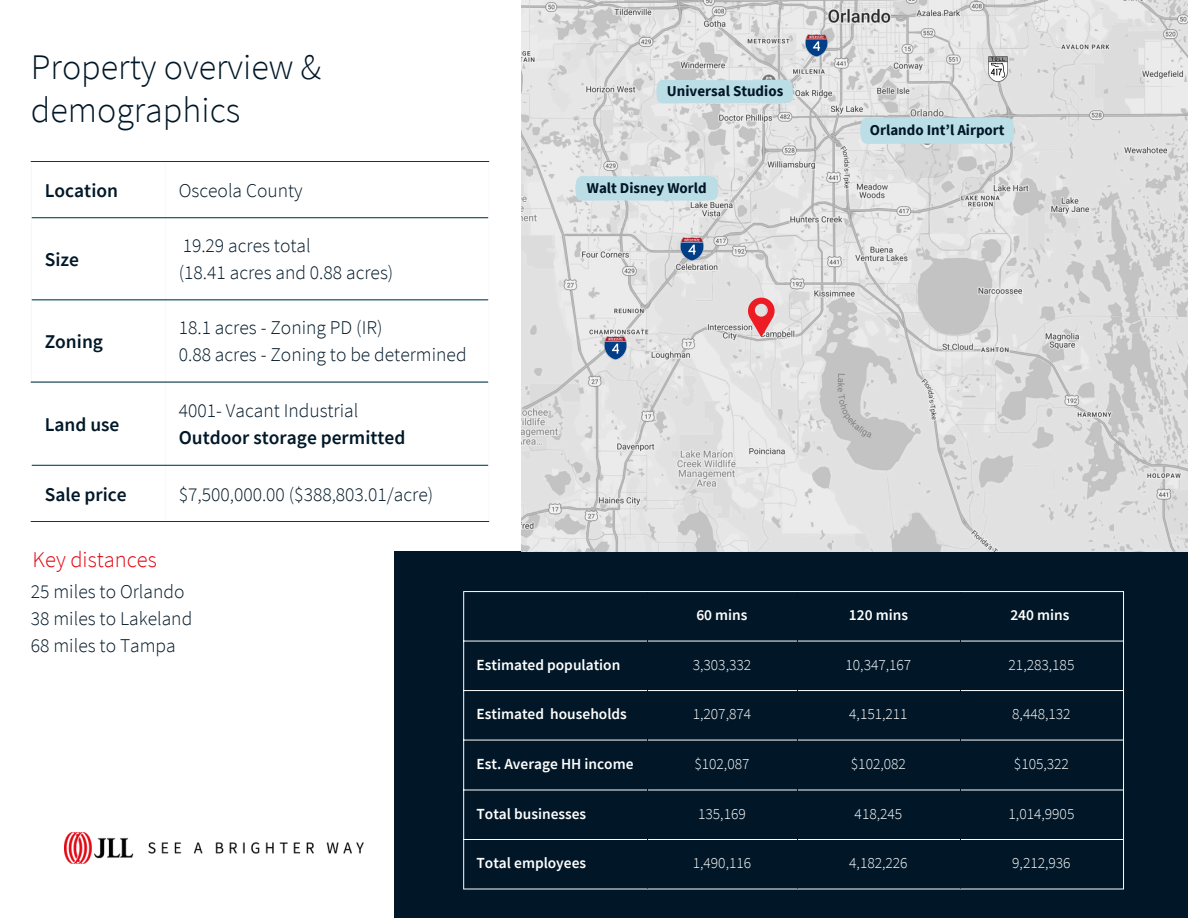
<style>
.page{position:relative;width:1188px;height:918px;background:#fff}
.page>*{position:absolute;margin:0;border:0;box-sizing:border-box;transform-origin:0 0}
.t1{font:300 36px/42.8px "Source Sans Pro";color:#011727}
.t2{font:300 22.5px "Source Sans Pro";color:#e30613}
.t3{font:300 19.5px "Source Sans Pro";color:#011828}
.t4{font:600 19.5px "Source Sans Pro";color:#011828}
.t5{font:300 19.5px/27px "Source Sans Pro";color:#011727}
.t6{font:300 15.45px "Source Sans Pro";color:#fff}
.t7{font:600 15.45px "Source Sans Pro";color:#fff}
.t8{font:700 15px "Source Sans Pro";color:#011727}
</style>
<div class="page">
<hr style="left:31px;top:161px;width:458px;height:1px;background:#003f52">
<hr style="left:32px;top:217px;width:456px;height:1px;background:#003f52">
<hr style="left:32px;top:299px;width:456px;height:1px;background:#003f52">
<hr style="left:31px;top:382px;width:457px;height:1px;background:#003f52">
<hr style="left:32px;top:465px;width:456px;height:1px;background:#003f52">
<hr style="left:31px;top:521px;width:458px;height:1px;background:#003f52">
<div style="left:395px;top:551px;width:793px;height:367px;background:#011727"></div>
<hr style="left:463px;top:592px;width:1px;height:297px;background:#fff">
<hr style="left:1123px;top:592px;width:1px;height:297px;background:#fff">
<hr style="left:463px;top:591px;width:661px;height:1px;background:#fff">
<hr style="left:463px;top:641px;width:661px;height:1px;background:#fff">
<hr style="left:463px;top:690px;width:661px;height:1px;background:#fff">
<hr style="left:463px;top:740px;width:661px;height:1px;background:#fff">
<hr style="left:463px;top:790px;width:661px;height:1px;background:#fff">
<hr style="left:463px;top:839px;width:661px;height:1px;background:#fff">
<hr style="left:463px;top:889px;width:661px;height:1px;background:#fff">
<hr style="left:647px;top:592px;width:1px;height:297px;background:#011727">
<hr style="left:797px;top:592px;width:1px;height:297px;background:#011727">
<hr style="left:960px;top:592px;width:1px;height:297px;background:#011727">
<img style="left:65px;top:833px;width:299px;height:30px">
<img style="left:521px;top:0;width:667px;height:551px">
<svg style="left:746px;top:296px;width:29px;height:41px"></svg>
<img style="left:604px;top:337px;width:23px;height:22px">
<img style="left:681px;top:238px;width:22px;height:22px">
<img style="left:805px;top:34px;width:23px;height:23px">
<img style="left:989px;top:56px;width:19px;height:25px">
<svg style="left:575px;top:175px;width:143px;height:26px;background:#bedde5"></svg>
<svg style="left:656px;top:79px;width:137px;height:25px;background:#bddce5"></svg>
<svg style="left:860px;top:117px;width:154px;height:28px;background:#bedde4"></svg>
<p class="t1" style="left:31px;top:45px;width:292px">Property overview &amp; demographics</p>
<p class="t4" style="left:45px;top:178px;width:75px">Location</p>
<p class="t3" style="left:179px;top:178px;width:125px">Osceola County</p>
<p class="t4" style="left:45px;top:246px;width:36px">Size</p>
<p class="t4" style="left:45px;top:328px;width:60px">Zoning</p>
<p class="t4" style="left:45px;top:412px;width:76px">Land use</p>
<p class="t3" style="left:183px;top:233px;width:130px">19.29 acres total</p>
<p class="t3" style="left:179px;top:260px;width:216px">(18.41 acres and 0.88 acres)</p>
<p class="t3" style="left:179px;top:315px;width:205px">18.1 acres - Zoning PD (IR)</p>
<p class="t3" style="left:179px;top:342px;width:289px">0.88 acres - Zoning to be determined</p>
<p class="t3" style="left:179px;top:398px;width:181px">4001- Vacant Industrial</p>
<p class="t4" style="left:179px;top:425px;width:228px">Outdoor storage permitted</p>
<p class="t4" style="left:45px;top:481px;width:84px">Sale price</p>
<h1 class="t3" style="left:179px;top:481px;width:256px">$7,500,000.00 ($388,803.01/acre)</h1>
<p class="t8" style="left:667px;top:82px;width:118px">Universal Studios</p>
<p class="t8" style="left:587px;top:178px;width:121px">Walt Disney World</p>
<p class="t8" style="left:870px;top:120px;width:136px">Orlando Int’l Airport</p>
<p class="t2" style="left:33px;top:545px;width:126px">Key distances</p>
<p class="t5" style="left:31px;top:578px;width:163px">25 miles to Orlando<br>38 miles to Lakeland<br>68 miles to Tampa</p>
<p class="t7" style="left:696px;top:605px;width:53px">60 mins</p>
<p class="t7" style="left:849px;top:605px;width:61px">120 mins</p>
<p class="t7" style="left:1010px;top:605px;width:61px">240 mins</p>
<p class="t7" style="left:477px;top:655px;width:145px">Estimated population</p>
<p class="t6" style="left:693px;top:655px;width:60px">3,303,332</p>
<p class="t6" style="left:846px;top:655px;width:67px">10,347,167</p>
<p class="t6" style="left:1009px;top:655px;width:67px">21,283,185</p>
<p class="t7" style="left:477px;top:704px;width:152px">Estimated households</p>
<p class="t6" style="left:693px;top:704px;width:60px">1,207,874</p>
<p class="t6" style="left:849px;top:704px;width:60px">4,151,211</p>
<p class="t6" style="left:1012px;top:704px;width:60px">8,448,132</p>
<p class="t7" style="left:477px;top:754px;width:159px">Est. Average HH income</p>
<p class="t6" style="left:694px;top:754px;width:57px">$102,087</p>
<h2 class="t6" style="left:851px;top:754px;width:57px">$102,082</h2>
<h3 class="t6" style="left:1014px;top:754px;width:57px">$105,322</h3>
<p class="t7" style="left:477px;top:804px;width:111px">Total businesses</p>
<p class="t6" style="left:698px;top:804px;width:49px">135,169</p>
<p class="t6" style="left:855px;top:804px;width:49px">418,245</p>
<p class="t6" style="left:1009px;top:804px;width:67px">1,014,9905</p>
<p class="t7" style="left:477px;top:853px;width:111px">Total employees</p>
<p class="t6" style="left:693px;top:853px;width:60px">1,490,116</p>
<p class="t6" style="left:849px;top:853px;width:60px">4,182,226</p>
<p class="t6" style="left:1012px;top:853px;width:60px">9,212,936</p>
</div>
